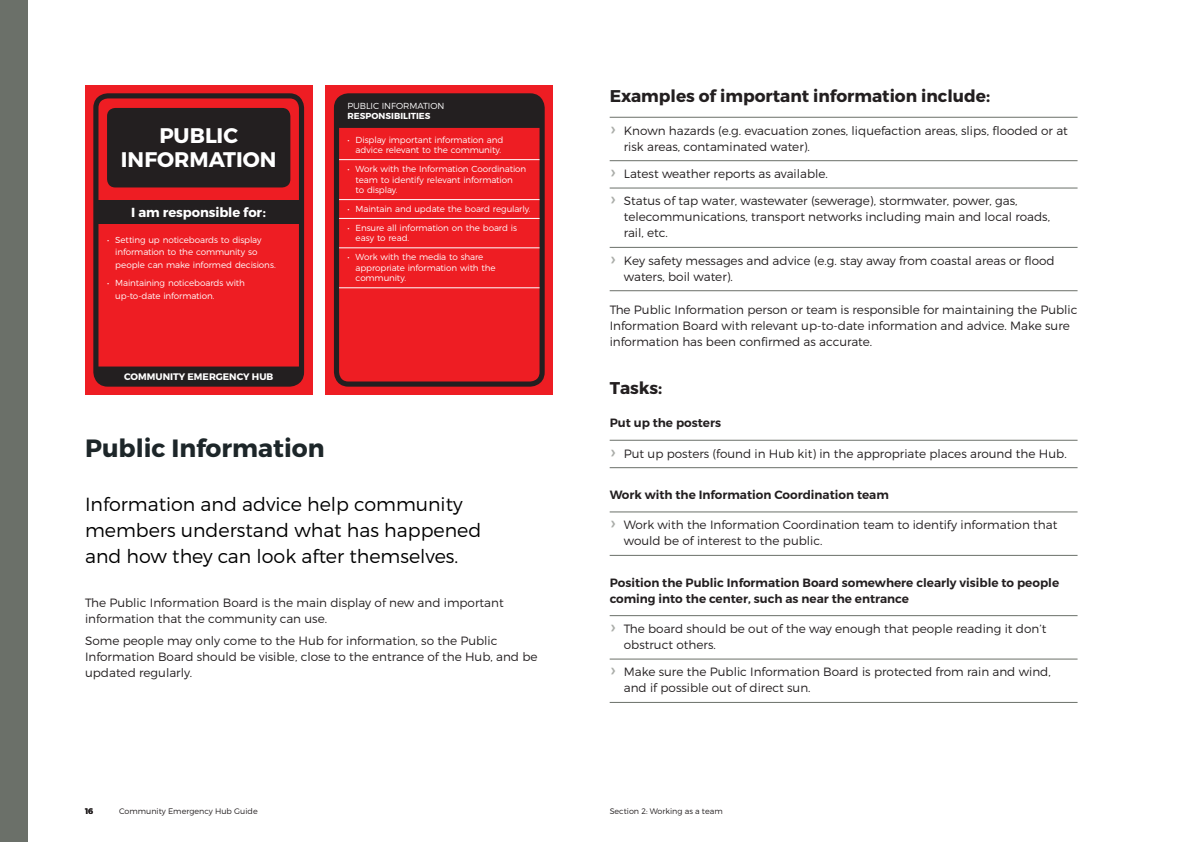
<style>
.page{position:relative;width:1191px;height:842px;background:#fff}
.page>*{position:absolute;margin:0;border:0;box-sizing:border-box;transform-origin:0 0}
.Heading_2_-_section{font:700 25px "Montserrat";color:#1d2629}
.t1{font:700 21.1px/24px "Montserrat";color:#fff;text-align:center}
.Intro{font:300 19px/26px "Montserrat";color:#000001}
.Heading_3{font:700 17px "Montserrat";color:#231f20}
.t2{font:700 13.1px "Montserrat";letter-spacing:-.01em;color:#fff}
.Body_-_after_bullets{font:300 12px/16px "Montserrat";color:#231f20}
.Body{font:300 12px/16px "Montserrat";color:#231f20}
.Task_Body_-_between{font:600 12px/16px "Montserrat";color:#231f20}
.Task_Body_-_before_c{font:600 12px "Montserrat";color:#231f20}
.t3{font:700 9.5px "Montserrat";color:#fff}
.t4{font:300 8.7px/10.6px "Montserrat";letter-spacing:-.015em;color:#fff}
.t5{font:700 8.7px "Montserrat";letter-spacing:.005em;color:#fff}
.t6{font:300 8px "Montserrat";color:#231f20}
.t7{font:600 8px "Montserrat";color:#231f20}
.s1{font-weight:400;font-size:19px;color:#aaada9}
</style>
<div class="page">
<div style="left:0;top:0;width:28px;height:842px;background:#6b7069"></div>
<hr style="left:609px;top:117px;width:468px;height:1px;background:#6b7069">
<hr style="left:609px;top:160px;width:468px;height:1px;background:#6b7069">
<hr style="left:609px;top:188px;width:468px;height:1px;background:#6b7069">
<hr style="left:609px;top:247px;width:468px;height:1px;background:#6b7069">
<hr style="left:609px;top:290px;width:468px;height:1px;background:#6b7069">
<hr style="left:609px;top:440px;width:468px;height:1px;background:#6b7069">
<hr style="left:609px;top:467px;width:468px;height:1px;background:#6b7069">
<hr style="left:609px;top:512px;width:468px;height:1px;background:#6b7069">
<hr style="left:609px;top:555px;width:468px;height:1px;background:#6b7069">
<hr style="left:609px;top:615px;width:468px;height:1px;background:#6b7069">
<hr style="left:609px;top:659px;width:468px;height:1px;background:#6b7069">
<hr style="left:609px;top:702px;width:468px;height:1px;background:#6b7069">
<div style="left:85px;top:85px;width:227px;height:310px;background:#ee1d23"></div>
<div style="left:99px;top:367px;width:199px;height:14px;background:#231f20"></div>
<div style="left:93px;top:93px;width:211px;height:294px;border:5px solid #231f20;border-radius:12px"></div>
<div style="left:96px;top:200px;width:206px;height:24px;background:#231f20"></div>
<div style="left:107px;top:108px;width:183px;height:79px;background:#231f20;border-radius:8px"></div>
<div style="left:326px;top:85px;width:227px;height:310px;background:#ee1d23"></div>
<div style="left:334px;top:93px;width:210px;height:294px;border:5px solid #231f20;border-radius:12px"></div>
<div style="left:336px;top:96px;width:206px;height:32px;background:#231f20"></div>
<hr style="left:339px;top:159px;width:200px;height:1px;background:#fff">
<hr style="left:339px;top:199px;width:200px;height:1px;background:#fff">
<hr style="left:339px;top:218px;width:200px;height:1px;background:#fff">
<hr style="left:339px;top:248px;width:200px;height:1px;background:#fff">
<hr style="left:339px;top:288px;width:200px;height:1px;background:#fff">
<h2 class="t1" style="left:121px;top:124px;width:157px">PUBLIC<br>INFORMATION</h2>
<p class="t2" style="left:131px;top:204px;width:136px">I am responsible for:</p>
<p class="t4" style="left:115px;top:233px;width:162px;line-height:12.4px;text-indent:-8px">• Setting up noticeboards to display information to the community so people can make informed decisions.</p>
<p class="t4" style="left:115px;top:277px;width:131px;line-height:12.4px;text-indent:-8px">• Maintaining noticeboards with up-to-date information.</p>
<p class="t3" style="left:124px;top:370px;width:151px">COMMUNITY EMERGENCY HUB</p>
<p class="t4" style="left:347px;top:101px;width:99px">PUBLIC INFORMATION</p>
<p class="t5" style="left:347px;top:111px;width:85px">RESPONSIBILITIES</p>
<p class="t4" style="left:347px;top:134px;width:158px;text-align:right">• Display important information and advice relevant to the community.</p>
<p class="t4" style="left:355px;top:163px;width:172px;text-indent:-8px">• Work with the Information Coordination team to identify relevant information<br>to display.</p>
<p class="t4" style="left:347px;top:203px;width:185px">• Maintain and update the board regularly.</p>
<p class="t4" style="left:355px;top:222px;width:163px;text-indent:-8px">• Ensure all information on the board is easy to read.</p>
<p class="t4" style="left:355px;top:252px;width:142px;text-indent:-8px">• Work with the media to share appropriate information with the community.</p>
<p class="Heading_2_-_section" style="left:85px;top:432px;width:241px">Public Information</p>
<p class="Intro" style="left:85px;top:491px;width:398px">Information and advice help community members understand what has happened and how they can look after themselves.</p>
<p class="Body" style="left:85px;top:595px;width:420px">The Public Information Board is the main display of new and important information that the community can use.</p>
<p class="Body" style="left:85px;top:632px;width:454px">Some people may only come to the Hub for information, so the Public<br>Information Board should be visible, close to the entrance of the Hub, and be updated regularly.</p>
<p class="Heading_3" style="left:609px;top:85px;width:382px">Examples of important information include:</p>
<p class="Body_-_after_bullets" style="left:624px;top:122px;width:445px;text-indent:-14px"><span class="s1">›</span> Known hazards (e.g. evacuation zones, liquefaction areas, slips, flooded or at risk areas, contaminated water).</p>
<p class="Body_-_after_bullets" style="left:609px;top:165px;width:220px"><span class="s1">›</span> Latest weather reports as available.</p>
<p class="Body_-_after_bullets" style="left:624px;top:193px;width:428px;text-indent:-14px"><span class="s1">›</span> Status of tap water, wastewater (sewerage), stormwater, power, gas, telecommunications, transport networks including main and local roads, rail, etc.</p>
<p class="Body_-_after_bullets" style="left:624px;top:252px;width:432px;text-indent:-14px"><span class="s1">›</span> Key safety messages and advice (e.g. stay away from coastal areas or flood waters, boil water).</p>
<p class="Body_-_after_bullets" style="left:609px;top:301px;width:469px">The Public Information person or team is responsible for maintaining the Public<br>Information Board with relevant up-to-date information and advice. Make sure information has been confirmed as accurate.</p>
<p class="Heading_3" style="left:609px;top:378px;width:54px">Tasks:</p>
<p class="Task_Body_-_before_c" style="left:609px;top:416px;width:113px">Put up the posters</p>
<p class="Body_-_after_bullets" style="left:609px;top:445px;width:458px"><span class="s1">›</span> Put up posters (found in Hub kit) in the appropriate places around the Hub.</p>
<p class="Task_Body_-_between" style="left:609px;top:487px;width:281px">Work with the Information Coordination team</p>
<p class="Body_-_after_bullets" style="left:624px;top:517px;width:435px;text-indent:-14px"><span class="s1">›</span> Work with the Information Coordination team to identify information that would be of interest to the public.</p>
<p class="Task_Body_-_between" style="left:609px;top:575px;width:451px">Position the Public Information Board somewhere clearly visible to people coming into the center, such as near the entrance</p>
<p class="Body_-_after_bullets" style="left:624px;top:620px;width:424px;text-indent:-14px"><span class="s1">›</span> The board should be out of the way enough that people reading it don’t obstruct others.</p>
<p class="Body_-_after_bullets" style="left:624px;top:664px;width:428px;text-indent:-14px"><span class="s1">›</span> Make sure the Public Information Board is protected from rain and wind, and if possible out of direct sun.</p>
<p class="t7" style="left:85px;top:806px;width:10px">16</p>
<p class="t6" style="left:119px;top:806px;width:140px">Community Emergency Hub Guide</p>
<p class="t6" style="left:609px;top:806px;width:115px">Section 2: Working as a team</p>
</div>
